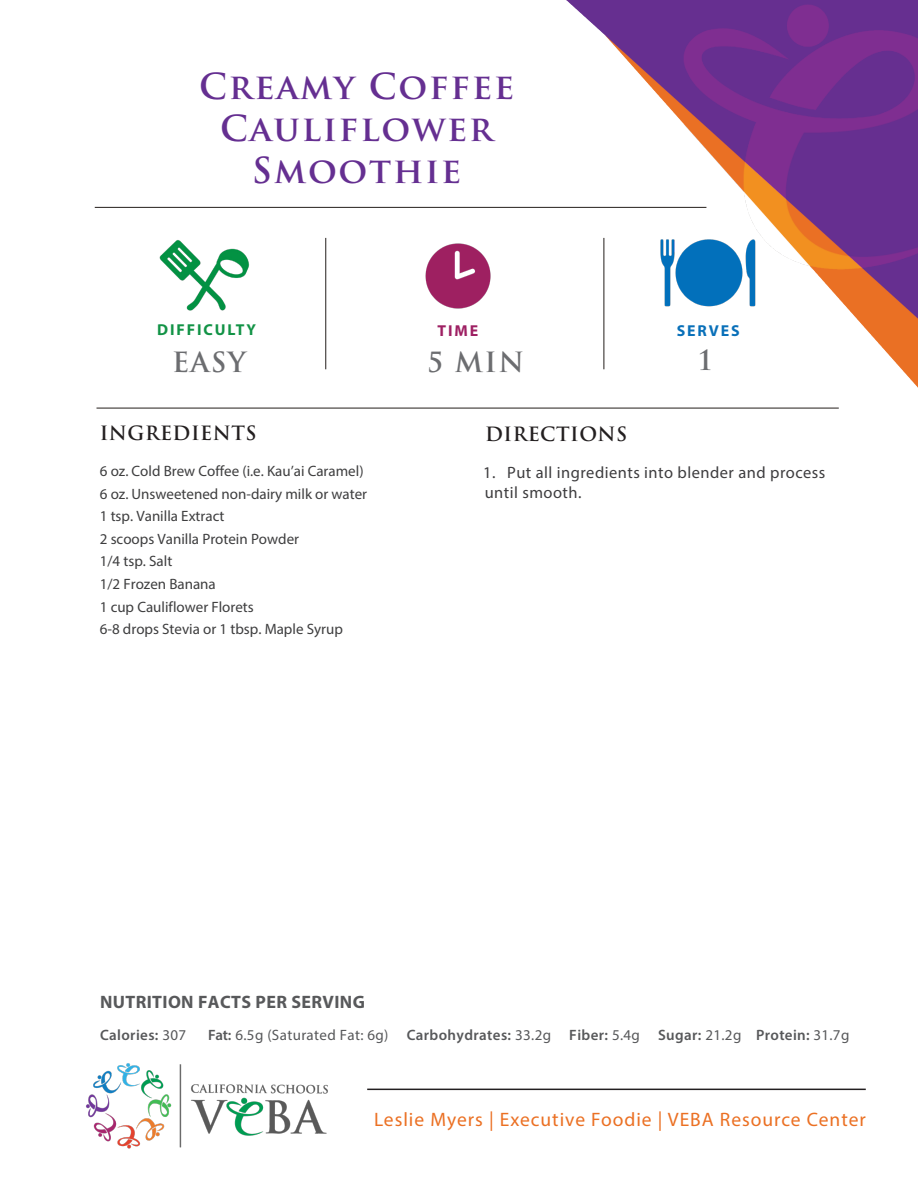
<style>
.page{position:relative;width:918px;height:1188px;background:#fff}
.page>*{position:absolute;margin:0;border:0;box-sizing:border-box;transform-origin:0 0}
.t1{font:700 34.95px/41.8px "Trajan Pro";letter-spacing:.05em;color:#652f91;text-align:center}
.t2{font:700 27.15px "Trajan Pro";letter-spacing:.04em;color:#6c6d70}
.t3{font:19.5px "Myriad Pro";letter-spacing:.05em;color:#eb7023}
.t4{font:700 19.2px "Trajan Pro";letter-spacing:.025em;color:#231f20}
.t5{font:700 18px "Myriad Pro";letter-spacing:.02em;color:#58595b}
.t6{font:16.5px/20px "Myriad Pro";letter-spacing:.03em;color:#3e3d3f}
.t7{font:700 15.9px "Myriad Pro";letter-spacing:.12em;color:#129346}
.t8{font:700 15.9px "Myriad Pro";letter-spacing:.12em;color:#0970b9}
.t9{font:700 15.9px "Myriad Pro";color:#9e2063}
.t10{font:15px/22.6px "Myriad Pro";color:#3e3e3f}
.t11{font:15px "Myriad Pro";letter-spacing:.025em;color:#57585a}
.t12{font:600 15px "Myriad Pro";letter-spacing:.025em;color:#57585a}
.s1{font-weight:400}
.s2{font-weight:600}
</style>
<div class="page">
<img style="left:527px;top:0;width:391px;height:388px">
<img style="left:86px;top:1063px;width:242px;height:86px">
<hr style="left:367px;top:1089px;width:499px;height:1px;background:#231f20">
<hr style="left:97px;top:408px;width:742px;height:1px;background:#241e1b">
<img style="left:425px;top:243px;width:66px;height:66px">
<img style="left:645px;top:218px;width:128px;height:128px">
<img style="left:159px;top:240px;width:90px;height:71px">
<hr style="left:325px;top:238px;width:1px;height:131px;background:#241e1b">
<hr style="left:604px;top:238px;width:1px;height:131px;background:#241e1b">
<hr style="left:95px;top:207px;width:611px;height:1px;background:#241e1b">
<p class="t1" style="left:199px;top:66px;width:317px">Creamy Coffee<br>Cauliflower<br>Smoothie</p>
<p class="t7" style="left:157px;top:319px;width:100px">DIFFICULTY</p>
<p class="t2" style="left:172px;top:345px;width:75px">EASY</p>
<p class="t9" style="left:438px;top:320px;width:42px">TIME</p>
<p class="t2" style="left:427px;top:345px;width:99px">5 MIN</p>
<p class="t8" style="left:677px;top:320px;width:64px">SERVES</p>
<p class="t2" style="left:697px;top:343px;width:18px">1</p>
<p class="t4" style="left:100px;top:421px;width:158px">INGREDIENTS</p>
<p class="t10" style="left:100px;top:460px;width:269px">6 oz. Cold Brew Coffee (i.e. Kau’ai Caramel)<br>6 oz. Unsweetened non-dairy milk or water<br>1 tsp. Vanilla Extract<br>2 scoops Vanilla Protein Powder<br>1/4 tsp. Salt<br>1/2 Frozen Banana<br>1 cup Cauliflower Florets<br>6-8 drops Stevia or 1 tbsp. Maple Syrup</p>
<p class="t4" style="left:485px;top:422px;width:144px">DIRECTIONS</p>
<p class="t6" style="left:483px;top:462px;width:344px">1. Put all ingredients into blender and process until smooth.</p>
<p class="t5" style="left:100px;top:991px;width:266px">NUTRITION FACTS PER SERVING</p>
<p class="t12" style="left:100px;top:1026px;width:88px">Calories: <span class="s1">307</span></p>
<p class="t11" style="left:208px;top:1026px;width:643px"><span class="s2">Fat:</span> 6.5g (Saturated Fat: 6g) <span class="s2">Carbohydrates:</span> 33.2g <span class="s2">Fiber:</span> 5.4g <span class="s2">Sugar:</span> 21.2g <span class="s2">Protein:</span> 31.7g</p>
<p class="t3" style="left:374px;top:1107px;width:493px">Leslie Myers | Executive Foodie | VEBA Resource Center</p>
</div>
